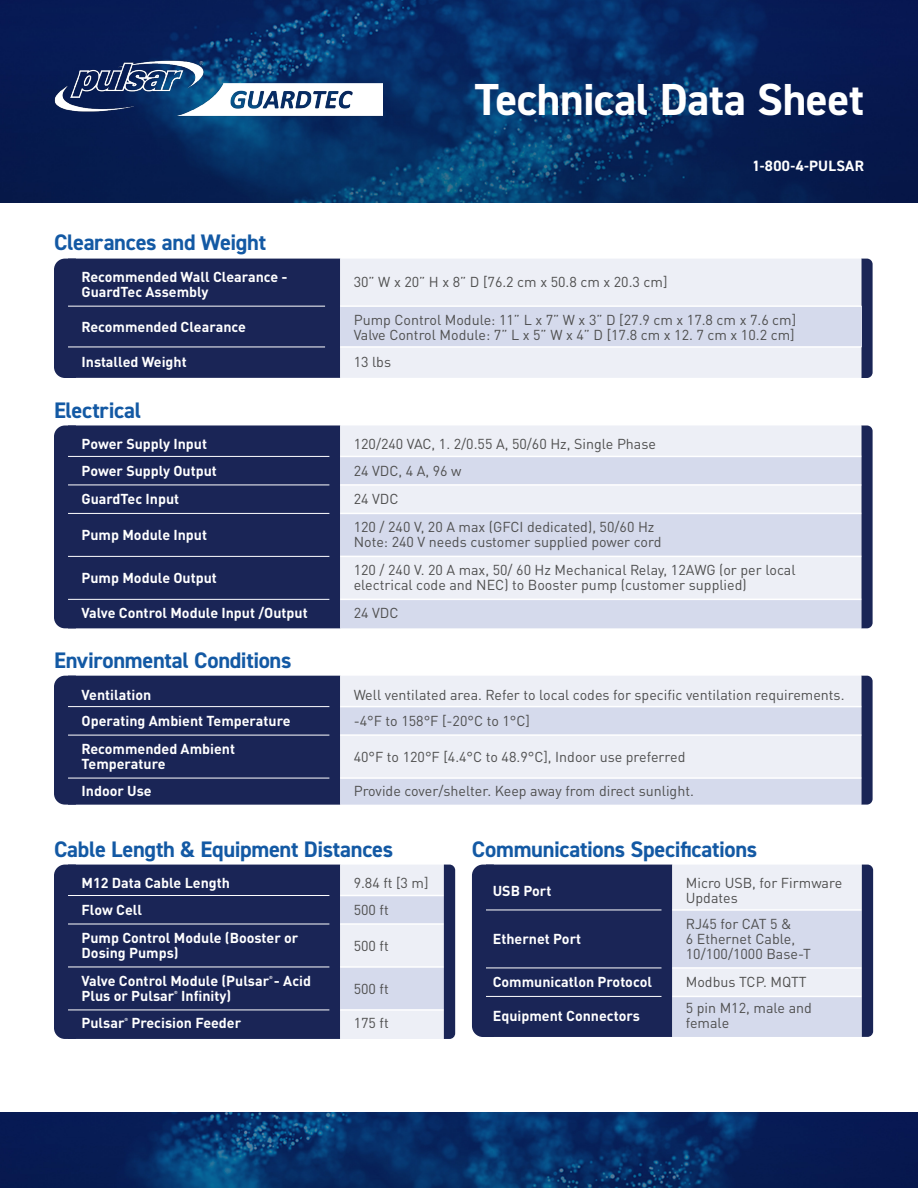
<style>
.page{position:relative;width:918px;height:1188px;background:#fff}
.page>*{position:absolute;margin:0;border:0;box-sizing:border-box;transform-origin:0 0}
.t1{font:700 45px "DIN2014";letter-spacing:-.01em;color:#fff}
.Table_TItle{font:700 22.5px "DIN2014";letter-spacing:-.015em;color:#1359a4}
.t2{font:700 15px "DIN2014";letter-spacing:.02em;color:#fff}
.t3{font:14.25px/15px "DIN Pro";color:#4f4f4f}
.t4{font:700 14.25px/15px "DIN Pro";color:#fff}
.t5{font:700 4.35px "DIN Pro";color:#fff}
</style>
<div class="page">
<img style="left:0;top:0;width:918px;height:202px">
<img style="left:0;top:1112px;width:918px;height:76px">
<img style="left:52px;top:42px;width:331px;height:96px">
<div style="left:54px;top:425px;width:14px;height:203px;background:#1a2556"></div>
<div style="left:54px;top:865px;width:14px;height:174px;background:#1a2556"></div>
<svg style="left:861px;top:259px;width:12px;height:119px"></svg>
<svg style="left:861px;top:425px;width:12px;height:203px;background:#2c3663"></svg>
<svg style="left:861px;top:676px;width:12px;height:129px;background:#2c3764"></svg>
<div style="left:54px;top:259px;width:286px;height:119px;background:#1a2556"></div>
<div style="left:340px;top:259px;width:521px;height:119px;background:#edeff6"></div>
<div style="left:340px;top:306px;width:521px;height:41px;background:#d5daec"></div>
<hr style="left:340px;top:305px;width:521px;height:2px;background:#fff">
<hr style="left:340px;top:346px;width:521px;height:2px;background:#fff">
<hr style="left:68px;top:306px;width:257px;height:1px;background:#fff">
<hr style="left:68px;top:347px;width:257px;height:1px;background:#fff">
<div style="left:68px;top:425px;width:272px;height:203px;background:#1a2556"></div>
<div style="left:340px;top:425px;width:521px;height:31px;background:#edeff6"></div>
<svg style="left:340px;top:457px;width:521px;height:171px;background:#dfe2f0"></svg>
<hr style="left:340px;top:484px;width:521px;height:2px;background:#fff">
<hr style="left:340px;top:513px;width:521px;height:1px;background:#fff">
<hr style="left:340px;top:556px;width:521px;height:1px;background:#fff">
<hr style="left:340px;top:599px;width:521px;height:1px;background:#fff">
<hr style="left:68px;top:456px;width:261px;height:1px;background:#fff">
<hr style="left:68px;top:485px;width:261px;height:1px;background:#fff">
<hr style="left:68px;top:513px;width:261px;height:1px;background:#fff">
<hr style="left:68px;top:556px;width:261px;height:1px;background:#fff">
<hr style="left:68px;top:599px;width:261px;height:1px;background:#fff">
<div style="left:54px;top:676px;width:286px;height:129px;background:#1a2556"></div>
<div style="left:340px;top:676px;width:521px;height:30px;background:#edeff6"></div>
<svg style="left:340px;top:707px;width:521px;height:98px;background:#dfe3f0"></svg>
<hr style="left:340px;top:734px;width:521px;height:2px;background:#fff">
<hr style="left:340px;top:777px;width:521px;height:2px;background:#fff">
<hr style="left:68px;top:706px;width:261px;height:1px;background:#fff">
<hr style="left:68px;top:735px;width:261px;height:1px;background:#fff">
<hr style="left:68px;top:778px;width:261px;height:1px;background:#fff">
<div style="left:68px;top:865px;width:272px;height:174px;background:#1a2556"></div>
<hr style="left:68px;top:895px;width:261px;height:1px;background:#fff">
<hr style="left:68px;top:924px;width:261px;height:1px;background:#fff">
<hr style="left:68px;top:967px;width:261px;height:1px;background:#fff">
<hr style="left:68px;top:1010px;width:261px;height:1px;background:#fff">
<svg style="left:340px;top:865px;width:115px;height:174px;background:#d2d6e4"></svg>
<svg style="left:472px;top:865px;width:401px;height:172px;background:#7981a0"></svg>
<p class="t1" style="left:475px;top:70px;width:391px">Technical Data Sheet</p>
<p class="Table_TItle" style="left:54px;top:227px;width:214px">Clearances and Weight</p>
<p class="t2" style="left:752px;top:156px;width:113px">1-800-4-PULSAR</p>
<p class="t4" style="left:82px;top:268px;width:208px">Recommended Wall Clearance -<br>GuardTec Assembly</p>
<p class="t3" style="left:354px;top:273px;width:315px">30” W x 20” H x 8” D [76.2 cm x 50.8 cm x 20.3 cm]</p>
<p class="t4" style="left:82px;top:317px;width:166px">Recommended Clearance</p>
<p class="t3" style="left:354px;top:311px;width:444px">Pump Control Module: 11” L x 7” W x 3” D [27.9 cm x 17.8 cm x 7.6 cm]</p>
<p class="t3" style="left:354px;top:326px;width:442px">Valve Control Module: 7” L x 5” W x 4” D [17.8 cm x 12. 7 cm x 10.2 cm]</p>
<p class="t4" style="left:82px;top:353px;width:107px">Installed Weight</p>
<p class="t3" style="left:354px;top:353px;width:39px">13 lbs</p>
<p class="Table_TItle" style="left:54px;top:395px;width:89px">Electrical</p>
<p class="t4" style="left:82px;top:435px;width:127px">Power Supply Input</p>
<p class="t3" style="left:354px;top:435px;width:304px">120/240 VAC, 1. 2/0.55 A, 50/60 Hz, Single Phase</p>
<p class="t4" style="left:82px;top:461px;width:137px">Power Supply Output</p>
<p class="t3" style="left:354px;top:462px;width:109px">24 VDC, 4 A, 96 w</p>
<p class="t4" style="left:82px;top:490px;width:99px">GuardTec Input</p>
<p class="t3" style="left:354px;top:490px;width:46px">24 VDC</p>
<p class="t4" style="left:82px;top:526px;width:127px">Pump Module Input</p>
<p class="t3" style="left:354px;top:518px;width:302px">120 / 240 V, 20 A max (GFCI dedicated), 50/60 Hz</p>
<p class="t3" style="left:354px;top:533px;width:309px">Note: 240 V needs customer supplied power cord</p>
<p class="t4" style="left:82px;top:569px;width:137px">Pump Module Output</p>
<p class="t3" style="left:354px;top:561px;width:443px">120 / 240 V. 20 A max, 50/ 60 Hz Mechanical Relay, 12AWG (or per local electrical code and NEC) to Booster pump (customer supplied)</p>
<p class="t4" style="left:82px;top:603px;width:228px">Valve Control Module Input /Output</p>
<p class="t3" style="left:354px;top:604px;width:46px">24 VDC</p>
<p class="Table_TItle" style="left:54px;top:646px;width:239px">Environmental Conditions</p>
<p class="t4" style="left:82px;top:685px;width:71px">Ventilation</p>
<p class="t3" style="left:354px;top:686px;width:492px">Well ventilated area. Refer to local codes for specific ventilation requirements.</p>
<p class="t4" style="left:82px;top:712px;width:211px">Operating Ambient Temperature</p>
<p class="t3" style="left:354px;top:712px;width:178px">-4°F to 158°F [-20°C to 1°C]</p>
<p class="t4" style="left:82px;top:740px;width:155px">Recommended Ambient<br>Temperature</p>
<p class="t3" style="left:354px;top:748px;width:333px">40°F to 120°F [4.4°C to 48.9°C], Indoor use preferred</p>
<p class="t4" style="left:82px;top:782px;width:72px">Indoor Use</p>
<p class="t3" style="left:354px;top:782px;width:342px">Provide cover/shelter. Keep away from direct sunlight.</p>
<p class="Table_TItle" style="left:54px;top:834px;width:341px">Cable Length &amp; Equipment Distances</p>
<p class="Table_TItle" style="left:472px;top:834px;width:287px">Communications Specifications</p>
<p class="t4" style="left:82px;top:874px;width:150px">M12 Data Cable Length</p>
<p class="t3" style="left:354px;top:874px;width:76px">9.84 ft [3 m]</p>
<p class="t4" style="left:82px;top:900px;width:62px">Flow Cell</p>
<p class="t3" style="left:354px;top:901px;width:37px">500 ft</p>
<p class="t4" style="left:82px;top:929px;width:218px">Pump Control Module (Booster or<br>Dosing Pumps)</p>
<p class="t3" style="left:354px;top:937px;width:37px">500 ft</p>
<p class="t4" style="left:82px;top:972px;width:231px">Valve Control Module (Pulsar - Acid</p>
<p class="t5" style="left:269px;top:974px;width:5px">®</p>
<p class="t3" style="left:354px;top:979px;width:37px">500 ft</p>
<p class="t4" style="left:82px;top:987px;width:94px">Plus or Pulsar</p>
<p class="t5" style="left:174px;top:989px;width:5px">®</p>
<p class="t4" style="left:181px;top:987px;width:52px">Infinity)</p>
<p class="t4" style="left:82px;top:1014px;width:44px">Pulsar</p>
<p class="t5" style="left:125px;top:1016px;width:5px">®</p>
<p class="t4" style="left:132px;top:1014px;width:111px">Precision Feeder</p>
<p class="t3" style="left:354px;top:1014px;width:37px">175 ft</p>
<p class="t4" style="left:493px;top:881px;width:60px">USB Port</p>
<p class="t3" style="left:686px;top:874px;width:158px">Micro USB, for Firmware<br>Updates</p>
<p class="t4" style="left:493px;top:930px;width:90px">Ethernet Port</p>
<p class="t3" style="left:686px;top:915px;width:127px">RJ45 for CAT 5 &amp;<br>6 Ethernet Cable,<br>10/100/1000 Base-T</p>
<p class="t4" style="left:493px;top:973px;width:161px">Communicatlon Protocol</p>
<p class="t3" style="left:686px;top:973px;width:122px">Modbus TCP. MQTT</p>
<p class="t4" style="left:493px;top:1006px;width:149px">Equipment Connectors</p>
<p class="t3" style="left:686px;top:999px;width:128px">5 pin M12, male and female</p>
</div>
